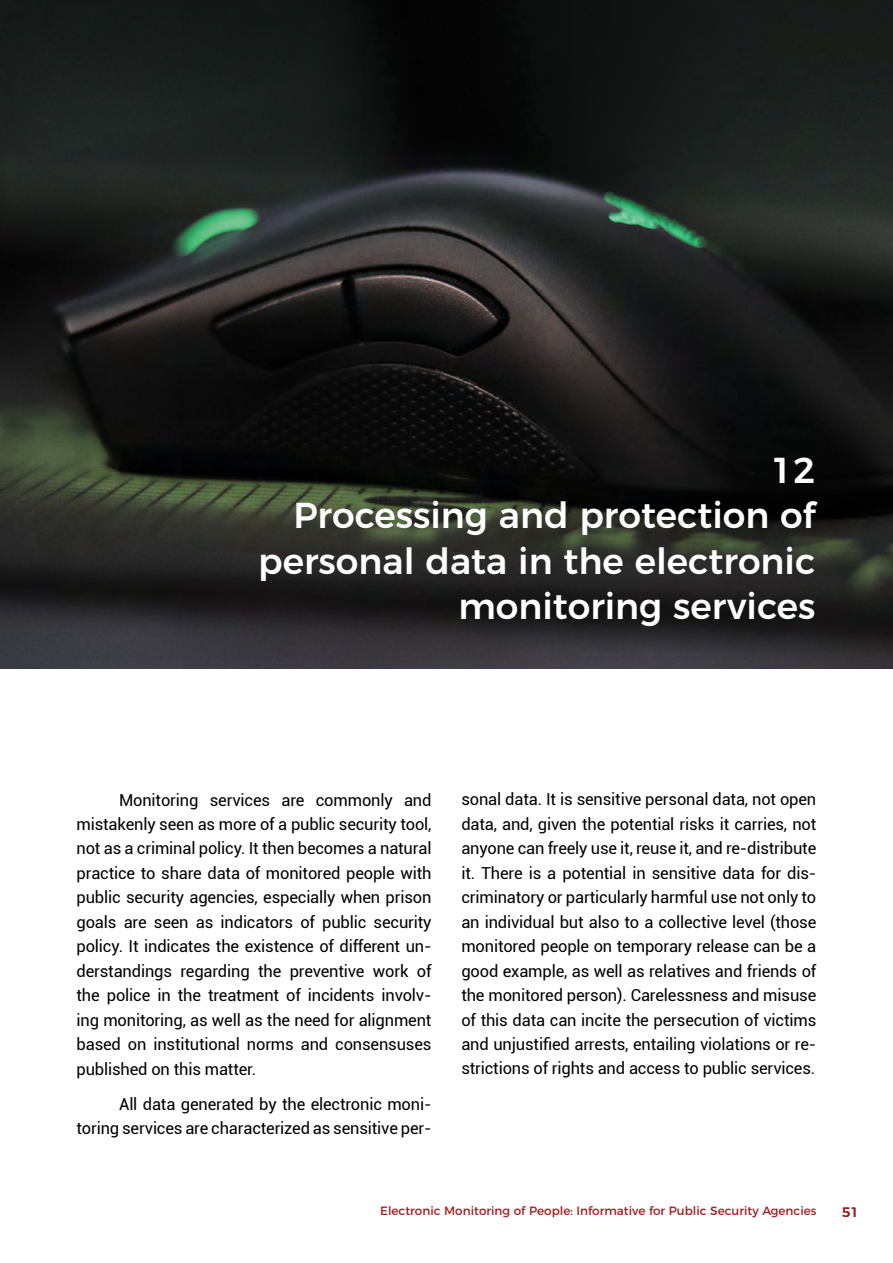
<style>
.page{position:relative;width:893px;height:1263px;background:#fff}
.page>*{position:absolute;margin:0;border:0;box-sizing:border-box;transform-origin:0 0}
.t1{font:500 36px/45px "Montserrat";color:#fff;text-align:right}
.t2{font:16.5px/24.5px "Roboto";letter-spacing:-.01em;color:#000;text-align:justify}
.t3{font:13.5px "Montserrat";color:#a11d20}
.t4{font:12px "Montserrat";color:#a11d20}
</style>
<div class="page">
<img style="left:0;top:0;width:893px;height:669px">
<h1 class="t1" style="left:258px;top:445px;width:559px">12<br>Processing and protection of personal data in the electronic monitoring services</h1>
<p class="t2" style="left:77px;top:787px;width:356px;text-indent:43px">Monitoring services are commonly and mistakenly seen as more of a public security tool, not as a criminal policy. It then becomes a natural practice to share data of monitored people with public security agencies, especially when prison goals are seen as indicators of public security policy. It indicates the existence of different un&shy;derstandings regarding the preventive work of the police in the treatment of incidents involv&shy;ing monitoring, as well as the need for alignment based on institutional norms and consensuses published on this matter.</p>
<p class="t2" style="left:77px;top:1091px;width:356px;text-align:right">All data generated by the electronic moni&shy;toring services are characterized as sensitive per-</p>
<p class="t2" style="left:461px;top:787px;width:356px">sonal data. It is sensitive personal data, not open data, and, given the potential risks it carries, not anyone can freely use it, reuse it, and re-distribute it. There is a potential in sensitive data for dis&shy;criminatory or particularly harmful use not only to an individual but also to a collective level (those monitored people on temporary release can be a good example, as well as relatives and friends of the monitored person). Carelessness and misuse of this data can incite the persecution of victims and unjustified arrests, entailing violations or re&shy;strictions of rights and access to public services.</p>
<p class="t4" style="left:380px;top:1201px;width:438px">Electronic Monitoring of People: Informative for Public Security Agencies</p>
<p class="t3" style="left:842px;top:1201px;width:18px">51</p>
</div>
